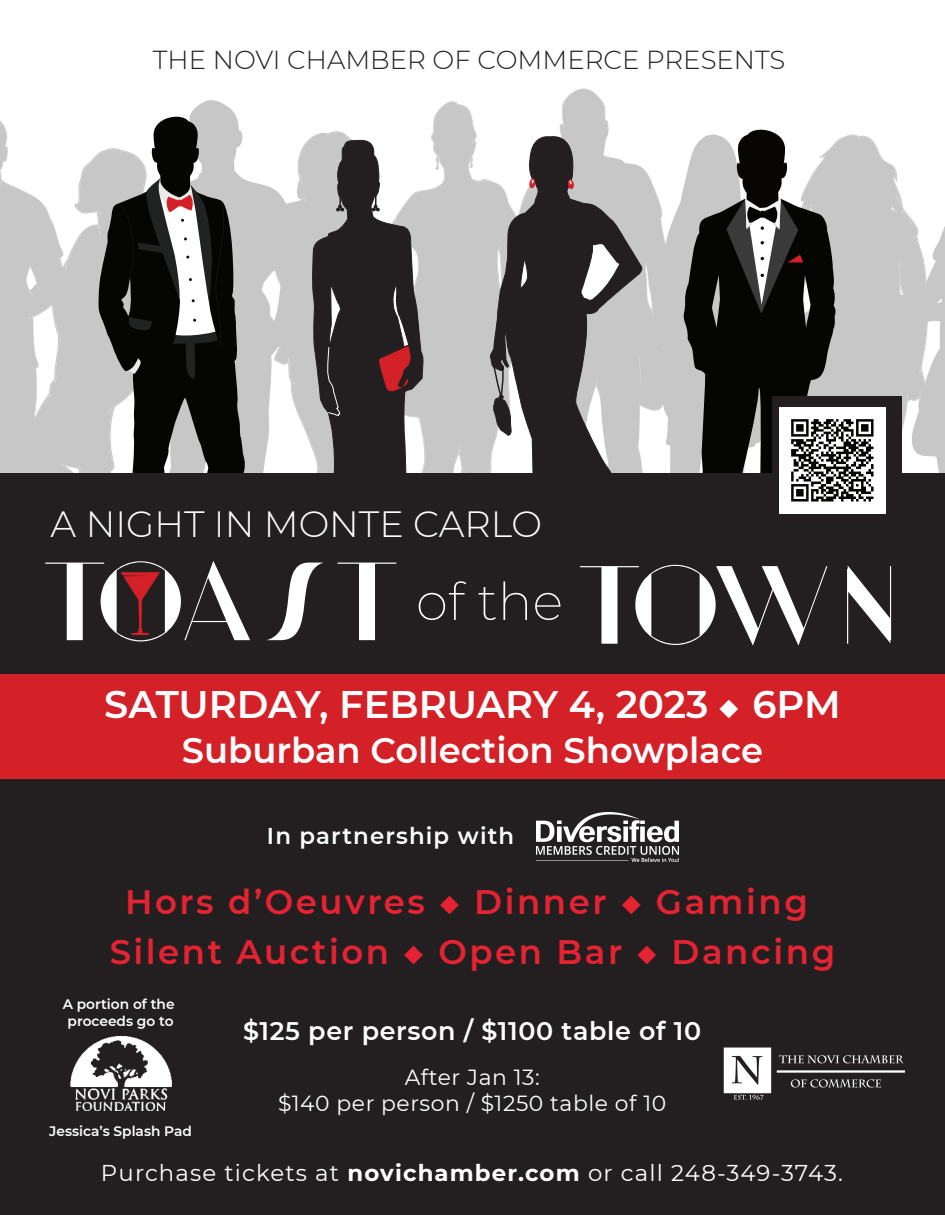
<style>
.page{position:relative;width:945px;height:1215px;background:#fff}
.page>*{position:absolute;margin:0;border:0;box-sizing:border-box;transform-origin:0 0}
.t1{font:117.9px "Artisual Deco Thin PERSONALUSEONLY PERSONALUSEONLY";letter-spacing:-.1em;color:#fff}
.t2{font:200 51.75px "Montserrat";color:#fff}
.t3{font:600 38.4px "Montserrat";color:#fff}
.t4{font:300 36.45px "Montserrat";color:#fff}
.t5{font:600 35.4px "Montserrat";color:#fff}
.t6{font:600 33.9px/49.5px "Montserrat";letter-spacing:.075em;color:#e62332;text-align:center}
.t7{font:300 25.95px "Montserrat";color:#231f20}
.t8{font:600 25.35px "Montserrat";letter-spacing:.025em;color:#fff}
.t9{font:22.8px "Montserrat";letter-spacing:.05em;color:#fff}
.t10{font:600 22.8px "Montserrat";letter-spacing:.05em;color:#fff}
.t11{font:21.9px/26.2px "Montserrat";letter-spacing:.025em;color:#fff;text-align:center}
.t12{font:600 13.8px/16.5px "Montserrat";color:#fff;text-align:center}
.s1{font-size:33.9px}
.s2{font-weight:700}
</style>
<div class="page">
<svg style="left:304px;top:131px;width:47px;height:343px;fill:#c8c7c7"></svg>
<svg style="left:424px;top:101px;width:66px;height:373px;background:#cdcccc"></svg>
<svg style="left:84px;top:154px;width:14px;height:320px;background:#cac9c9"></svg>
<svg style="left:0;top:121px;width:84px;height:493px"></svg>
<svg style="left:190px;top:100px;width:114px;height:374px;fill:#c8c7c7"></svg>
<svg style="left:837px;top:134px;width:108px;height:340px;fill:#c8c7c7"></svg>
<svg style="left:493px;top:89px;width:344px;height:385px"></svg>
<svg style="left:311px;top:139px;width:113px;height:335px;background:#6a6768"></svg>
<svg style="left:327px;top:283px;width:15px;height:134px;background:#434041"></svg>
<svg style="left:378px;top:242px;width:41px;height:157px;background:#4f3335"></svg>
<svg style="left:335px;top:195px;width:10px;height:16px"></svg>
<svg style="left:371px;top:193px;width:10px;height:18px"></svg>
<div style="left:1px;top:474px;width:944px;height:741px;background:#231f20"></div>
<div style="left:1px;top:674px;width:944px;height:105px;background:#d42027"></div>
<div style="left:772px;top:396px;width:129px;height:129px;background:#231f20"></div>
<img style="left:784px;top:407px;width:102px;height:107px">
<svg style="left:98px;top:115px;width:198px;height:520px"></svg>
<img style="left:70px;top:1037px;width:102px;height:74px">
<img style="left:723px;top:1047px;width:182px;height:53px">
<img style="left:536px;top:812px;width:142px;height:49px">
<img style="left:780px;top:408px;width:105px;height:105px">
<p class="t7" style="left:153px;top:43px;width:634px">THE NOVI CHAMBER OF COMMERCE PRESENTS</p>
<p class="t4" style="left:51px;top:499px;width:493px">A NIGHT IN MONTE CARLO</p>
<h1 class="t1" style="left:41px;top:510px;width:362px">TOAST</h1>
<h2 class="t2" style="left:416px;top:567px;width:149px">of the</h2>
<h1 class="t1" style="left:576px;top:513px;width:330px">TOWN</h1>
<p class="t3" style="left:104px;top:677px;width:738px">SATURDAY, FEBRUARY 4, 2023 <span class="s1">◆</span> 6PM</p>
<p class="t5" style="left:182px;top:726px;width:583px">Suburban Collection Showplace</p>
<p class="t10" style="left:267px;top:819px;width:249px">In partnership with</p>
<p class="t6" style="left:110px;top:876px;width:727px">Hors d’Oeuvres ◆ Dinner ◆ Gaming<br>Silent Auction ◆ Open Bar ◆ Dancing</p>
<p class="t12" style="left:63px;top:996px;width:113px">A portion of the proceeds go to</p>
<p class="t8" style="left:243px;top:1013px;width:460px">$125 per person / $1100 table of 10</p>
<p class="t11" style="left:278px;top:1063px;width:390px">After Jan 13:<br>$140 per person / $1250 table of 10</p>
<p class="t12" style="left:49px;top:1122px;width:144px">Jessica’s Splash Pad</p>
<p class="t9" style="left:101px;top:1157px;width:743px">Purchase tickets at <span class="s2">novichamber.com</span> or call 248-349-3743.</p>
</div>
